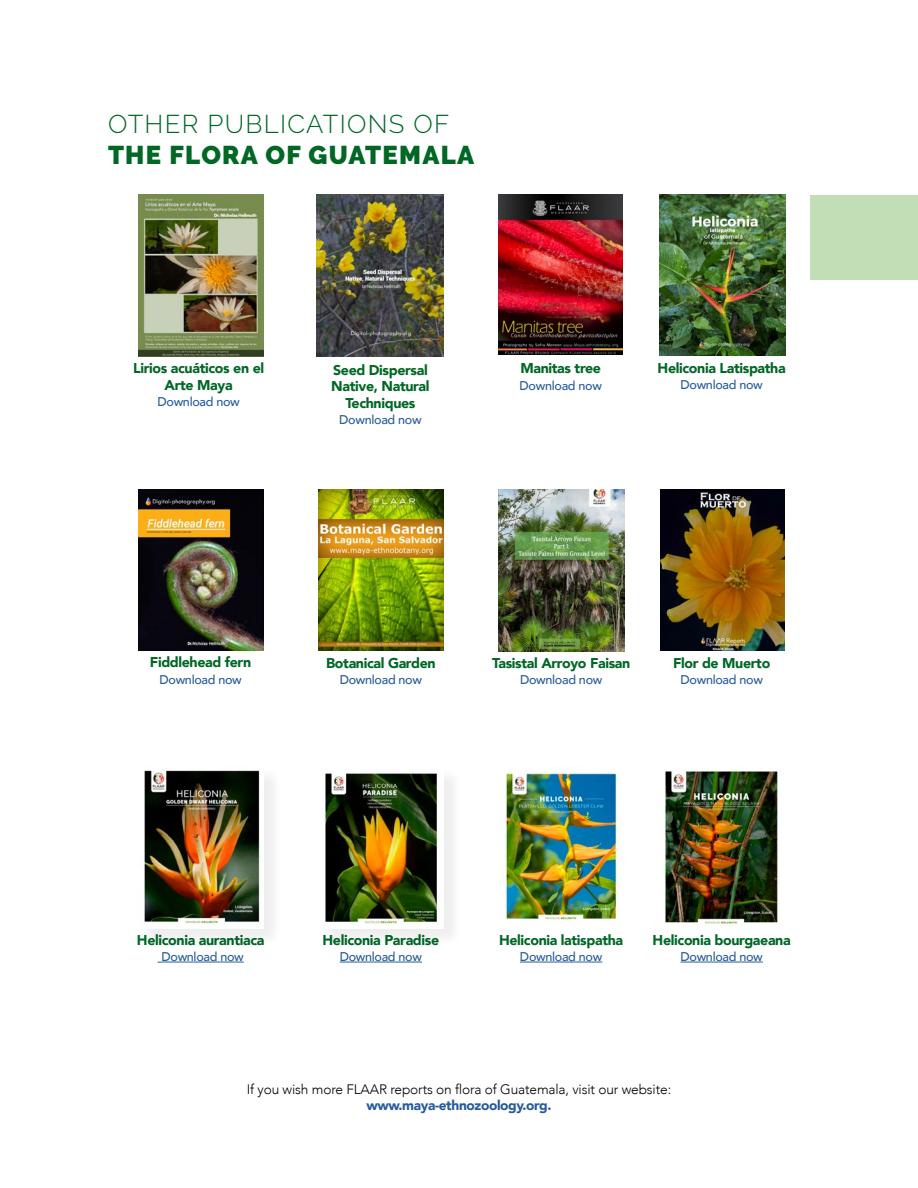
<style>
.page{position:relative;width:918px;height:1188px;background:#fff}
.page>*{position:absolute;margin:0;border:0;box-sizing:border-box;transform-origin:0 0}
.t1{font:300 25.65px "Raleway";letter-spacing:.05em;color:#006725}
.t2{font:900 25.65px "Raleway";letter-spacing:.05em;color:#006725}
.t3{font:900 14.25px/16.5px "Avenir";letter-spacing:-.025em;color:#006725;text-align:center}
.t4{font:300 13.65px "Avenir";letter-spacing:-.01em;color:#000}
.t5{font:900 13.65px "Avenir";letter-spacing:-.025em;color:#275b9b}
.t6{font:500 12.6px "Avenir";letter-spacing:-.025em;color:#275b9b}
</style>
<div class="page">
<div style="left:810px;top:195px;width:108px;height:85px;background:#c2deb7"></div>
<img style="left:138px;top:194px;width:125px;height:162px">
<img style="left:318px;top:194px;width:125px;height:162px">
<img style="left:499px;top:194px;width:123px;height:160px">
<img style="left:659px;top:194px;width:126px;height:162px">
<img style="left:318px;top:489px;width:125px;height:161px">
<img style="left:138px;top:489px;width:125px;height:162px">
<img style="left:499px;top:489px;width:126px;height:162px">
<img style="left:660px;top:489px;width:124px;height:162px">
<hr style="left:681px;top:962px;width:82px;height:1px;background:#275b9b">
<hr style="left:161px;top:962px;width:83px;height:1px;background:#275b9b">
<hr style="left:520px;top:962px;width:82px;height:1px;background:#275b9b">
<hr style="left:340px;top:962px;width:82px;height:1px;background:#275b9b">
<div style="left:140px;top:768px;width:142px;height:179px;background:#000;opacity:.07"></div>
<img style="left:144px;top:770px;width:116px;height:153px">
<div style="left:321px;top:768px;width:141px;height:179px;background:#000;opacity:.07"></div>
<img style="left:325px;top:773px;width:112px;height:151px">
<img style="left:499px;top:766px;width:118px;height:154px">
<img style="left:665px;top:771px;width:114px;height:153px">
<h1 class="t1" style="left:108px;top:109px;width:343px">OTHER PUBLICATIONS OF</h1>
<h1 class="t2" style="left:108px;top:140px;width:368px">THE FLORA OF GUATEMALA</h1>
<p class="t3" style="left:133px;top:360px;width:133px">Lirios acuáticos en el<br>Arte Maya</p>
<p class="t6" style="left:158px;top:391px;width:84px">Download now</p>
<p class="t3" style="left:331px;top:361px;width:100px">Seed Dispersal<br>Native, Natural<br>Techniques</p>
<p class="t6" style="left:339px;top:409px;width:84px">Download now</p>
<p class="t3" style="left:520px;top:360px;width:82px">Manitas tree</p>
<p class="t6" style="left:520px;top:375px;width:84px">Download now</p>
<p class="t3" style="left:658px;top:359px;width:130px">Heliconia Latispatha</p>
<p class="t6" style="left:681px;top:374px;width:84px">Download now</p>
<p class="t3" style="left:150px;top:654px;width:103px">Fiddlehead fern</p>
<p class="t6" style="left:160px;top:669px;width:84px">Download now</p>
<p class="t3" style="left:326px;top:654px;width:111px">Botanical Garden</p>
<p class="t6" style="left:340px;top:669px;width:84px">Download now</p>
<p class="t3" style="left:492px;top:654px;width:140px">Tasistal Arroyo Faisan</p>
<p class="t6" style="left:520px;top:669px;width:84px">Download now</p>
<p class="t3" style="left:673px;top:654px;width:99px">Flor de Muerto</p>
<p class="t6" style="left:681px;top:669px;width:84px">Download now</p>
<p class="t3" style="left:137px;top:931px;width:129px">Heliconia aurantiaca</p>
<p class="t6" style="left:161px;top:946px;width:84px">Download now</p>
<p class="t3" style="left:323px;top:931px;width:118px">Heliconia Paradise</p>
<p class="t6" style="left:340px;top:946px;width:84px">Download now</p>
<p class="t3" style="left:499px;top:931px;width:126px">Heliconia latispatha</p>
<p class="t6" style="left:520px;top:946px;width:84px">Download now</p>
<p class="t3" style="left:653px;top:931px;width:140px">Heliconia bourgaeana</p>
<p class="t6" style="left:681px;top:946px;width:84px">Download now</p>
<p class="t4" style="left:247px;top:1081px;width:426px">If you wish more FLAAR reports on flora of Guatemala, visit our website:</p>
<p class="t5" style="left:366px;top:1093px;width:187px">www.maya-ethnozoology.org.</p>
</div>
